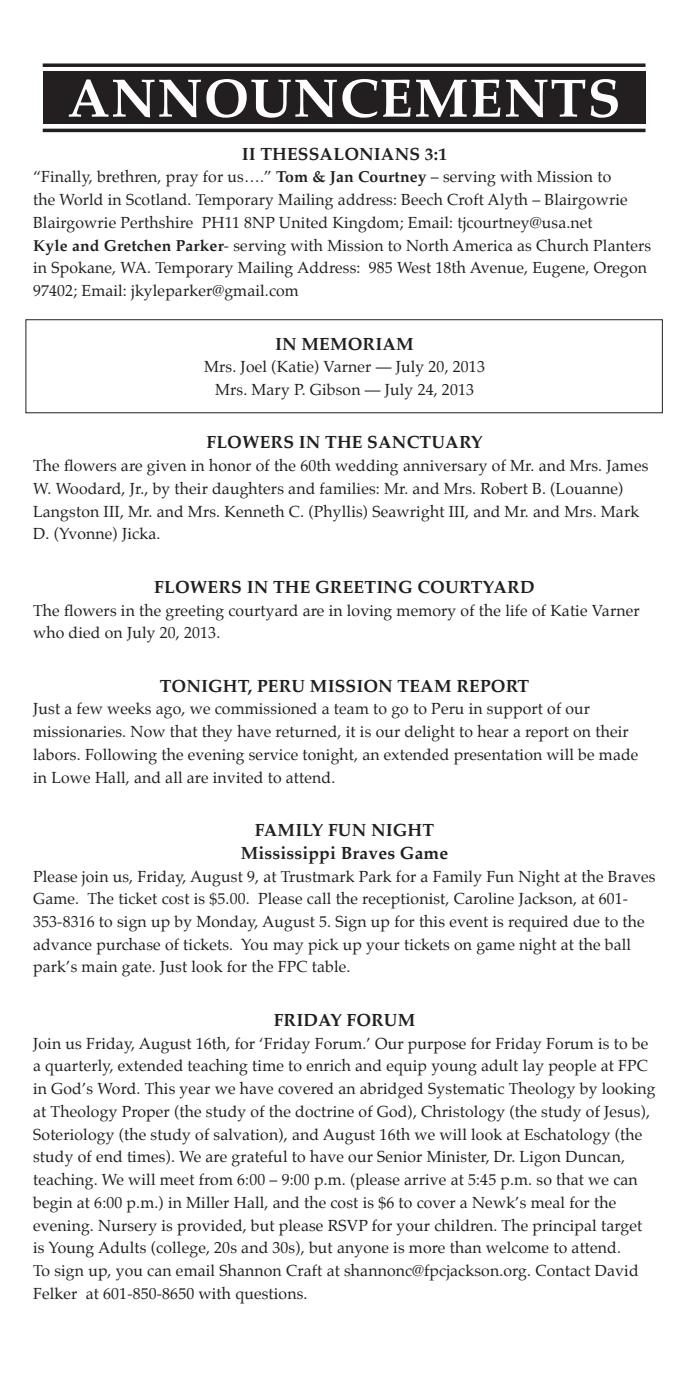
<style>
.page{position:relative;width:690px;height:1386px;background:#fff}
.page>*{position:absolute;margin:0;border:0;box-sizing:border-box;transform-origin:0 0}
.t1{font:700 54.25px "Palatino";letter-spacing:.02em;color:#fff}
.t2{font:700 17.5px/22.8px "Palatino";letter-spacing:.01em;color:#231f20;text-align:center}
.t3{font:15.75px/22.8px "Palatino";letter-spacing:.01em;color:#231f20}
.s1{font-weight:700}
</style>
<div class="page">
<div style="left:43px;top:71px;width:602px;height:53px;background:#231f20"></div>
<svg style="left:43px;top:63px;width:602px;height:4px;background:#3e3a3b"></svg>
<hr style="left:43px;top:129px;width:602px;height:3px;background:#231f20">
<div style="left:25px;top:319px;width:637px;height:94px;border:1px solid #231f20"></div>
<h1 class="t1" style="left:67px;top:65px;width:554px">ANNOUNCEMENTS</h1>
<p class="t2" style="left:242px;top:144px;width:207px">II THESSALONIANS 3:1</p>
<p class="t3" style="left:33px;top:167px;width:619px">“Finally, brethren, pray for us….” <span class="s1">Tom &amp; Jan Courtney</span> – serving with Mission to<br>the World in Scotland. Temporary Mailing address: Beech Croft Alyth – Blairgowrie Blairgowrie Perthshire PH11 8NP United Kingdom; Email: tjcourtney@usa.net<br><span class="s1">Kyle and Gretchen Parker</span>- serving with Mission to North America as Church Planters in Spokane, WA. Temporary Mailing Address: 985 West 18th Avenue, Eugene, Oregon 97402; Email: jkyleparker@gmail.com</p>
<p class="t2" style="left:275px;top:334px;width:140px">IN MEMORIAM</p>
<p class="t3" style="left:204px;top:357px;width:282px;text-align:center">Mrs. Joel (Katie) Varner — July 20, 2013<br>Mrs. Mary P. Gibson — July 24, 2013</p>
<p class="t2" style="left:206px;top:433px;width:277px">FLOWERS IN THE SANCTUARY</p>
<p class="t3" style="left:33px;top:456px;width:616px">The flowers are given in honor of the 60th wedding anniversary of Mr. and Mrs. James W. Woodard, Jr., by their daughters and families: Mr. and Mrs. Robert B. (Louanne)<br>Langston III, Mr. and Mrs. Kenneth C. (Phyllis) Seawright III, and Mr. and Mrs. Mark D. (Yvonne) Jicka.</p>
<p class="t2" style="left:154px;top:577px;width:381px">FLOWERS IN THE GREETING COURTYARD</p>
<p class="t3" style="left:33px;top:600px;width:607px">The flowers in the greeting courtyard are in loving memory of the life of Katie Varner who died on July 20, 2013.</p>
<p class="t2" style="left:160px;top:676px;width:371px">TONIGHT, PERU MISSION TEAM REPORT</p>
<p class="t3" style="left:33px;top:699px;width:606px">Just a few weeks ago, we commissioned a team to go to Peru in support of our missionaries. Now that they have returned, it is our delight to hear a report on their labors. Following the evening service tonight, an extended presentation will be made in Lowe Hall, and all are invited to attend.</p>
<p class="t2" style="left:241px;top:820px;width:208px">FAMILY FUN NIGHT<br>Mississippi Braves Game</p>
<p class="t3" style="left:33px;top:866px;width:623px">Please join us, Friday, August 9, at Trustmark Park for a Family Fun Night at the Braves Game. The ticket cost is $5.00. Please call the receptionist, Caroline Jackson, at 601- 353-8316 to sign up by Monday, August 5. Sign up for this event is required due to the advance purchase of tickets. You may pick up your tickets on game night at the ball park’s main gate. Just look for the FPC table.</p>
<p class="t2" style="left:273px;top:1010px;width:143px">FRIDAY FORUM</p>
<p class="t3" style="left:33px;top:1033px;width:623px">Join us Friday, August 16th, for ‘Friday Forum.’ Our purpose for Friday Forum is to be a quarterly, extended teaching time to enrich and equip young adult lay people at FPC in God’s Word. This year we have covered an abridged Systematic Theology by looking at Theology Proper (the study of the doctrine of God), Christology (the study of Jesus), Soteriology (the study of salvation), and August 16th we will look at Eschatology (the study of end times). We are grateful to have our Senior Minister, Dr. Ligon Duncan, teaching. We will meet from 6:00 – 9:00 p.m. (please arrive at 5:45 p.m. so that we can begin at 6:00 p.m.) in Miller Hall, and the cost is $6 to cover a Newk’s meal for the evening. Nursery is provided, but please RSVP for your children. The principal target is Young Adults (college, 20s and 30s), but anyone is more than welcome to attend.<br>To sign up, you can email Shannon Craft at shannonc@fpcjackson.org. Contact David Felker at 601-850-8650 with questions.</p>
</div>
